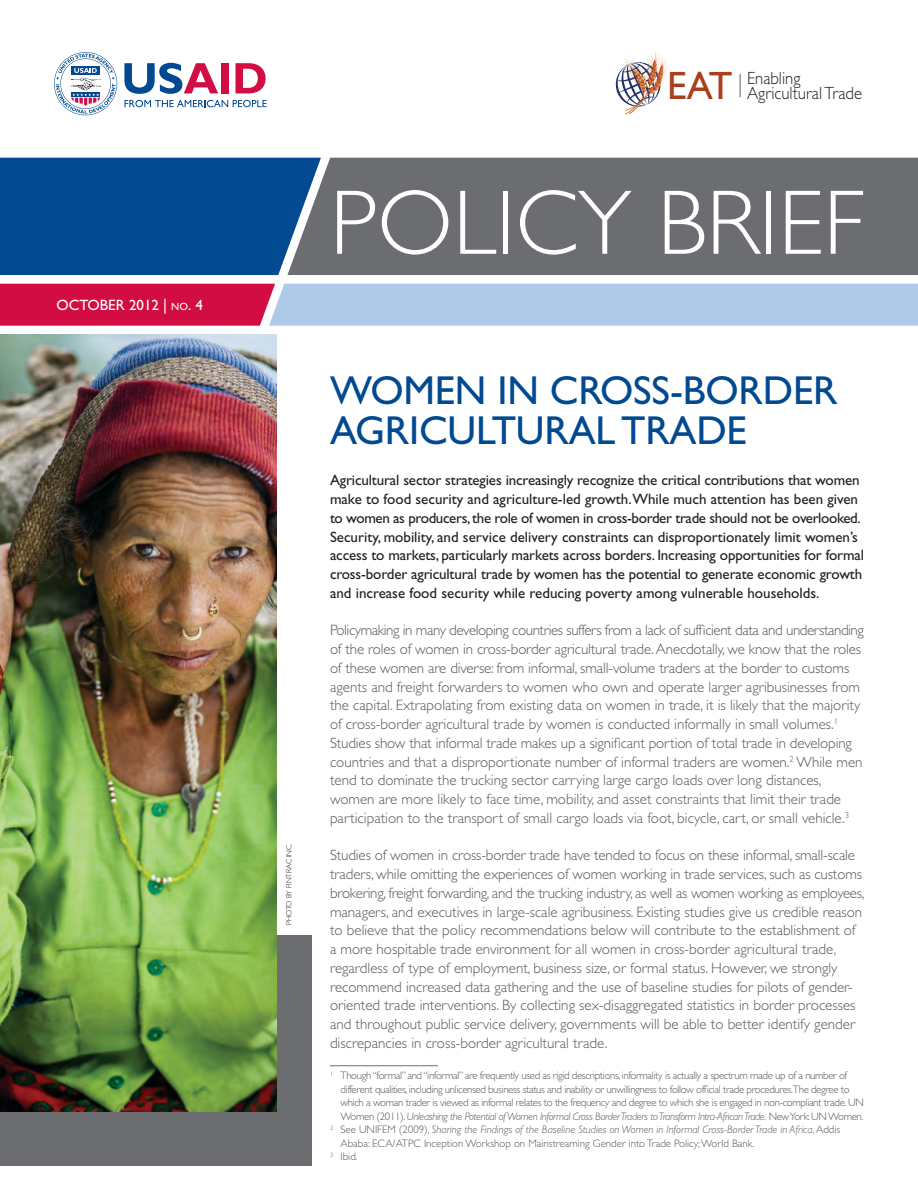
<style>
.page{position:relative;width:918px;height:1188px;background:#fff}
.page>*{position:absolute;margin:0;border:0;box-sizing:border-box;transform-origin:0 0}
.t1{font:300 92.25px "Gill Sans Std";color:#fff}
.t2{font:40.5px/40.5px "Gill Sans Std";letter-spacing:-.005em;color:#014990}
.t3{font:39.75px "Gill Sans Std";color:#a9401d}
.t4{font:300 17.7px/14.7px "Gill Sans Std";color:#231f20;scale:.94 1}
.t5{font:300 15px/18.8px "Gill Sans Std";color:#57585a}
.t6{font:15px/18.8px "Gill Sans Std";letter-spacing:-.01em;color:#231f20}
.t7{font:15px "Gill Sans Std";color:#fff}
.t8{font:300 10.8px "Gill Sans Std";letter-spacing:-.035em;color:#57585a}
.t9{font:italic 300 10.8px "Gill Sans Std";letter-spacing:-.035em;color:#57585a}
.t10{font:italic 300 10.8px "Gill Sans Std";color:#57585a}
.t11{font:300 10.8px "Gill Sans Std";color:#57585a}
.t12{font:300 7.5px "Gill Sans Std";letter-spacing:-.005em;color:#231f20}
.s1{font-size:10.5px}
.s2{font-style:inherit}
.s3{font-style:normal}
</style>
<div class="page">
<svg style="left:124px;top:63px;width:94px;height:31px"></svg>
<div style="left:222px;top:63px;width:7px;height:30px;background:#d20d44"></div>
<svg style="left:236px;top:63px;width:30px;height:30px"></svg>
<svg style="left:124px;top:100px;width:143px;height:7px"></svg>
<svg style="left:54px;top:52px;width:63px;height:63px"></svg>
<img style="left:615px;top:48px;width:53px;height:67px">
<svg style="left:740px;top:74px;width:1px;height:23px"></svg>
<hr style="left:330px;top:1065px;width:108px;height:1px;background:#6c6d70">
<svg style="left:0;top:284px;width:918px;height:42px;background:#ba93b8"></svg>
<div style="left:321px;top:158px;width:597px;height:117px;background:#6c6d70"></div>
<div style="left:0;top:158px;width:321px;height:117px;background:#014990"></div>
<div style="left:0;top:935px;width:312px;height:231px;background:#6c6d70"></div>
<img style="left:0;top:335px;width:276px;height:776px">
<p class="t7" style="left:56px;top:296px;width:148px">October 2012 | <span class="s1">no</span><span class="s2">.</span> 4</p>
<h3 class="t3" style="left:667px;top:63px;width:67px">EAT</h3>
<p class="t4" style="left:747px;top:71px;width:124px">Enabling<br>Agricultural Trade</p>
<h1 class="t1" style="left:330px;top:171px;width:210px">Policy</h1>
<h1 class="t1" style="left:657px;top:171px;width:136px">Brief</h1>
<p class="t12" style="left:285px;top:925px;width:83px;rotate:-90deg">Ph oto BY Fintrac Inc .</p>
<h2 class="t2" style="left:330px;top:370px;width:509px">Women in Cross-Border<br>Agricultural Trade</h2>
<p class="t6" style="left:330px;top:471px;width:535px">Agricultural sector strategies increasingly recognize the critical contributions that women make to food security and agriculture-led growth.While much attention has been given to women as producers, the role of women in cross-border trade should not be overlooked.<br>Security, mobility, and service delivery constraints can disproportionately limit women’s access to markets, particularly markets across borders. Increasing opportunities for formal cross-border agricultural trade by women has the potential to generate economic growth and increase food security while reducing poverty among vulnerable households.</p>
<p class="t5" style="left:330px;top:621px;width:535px">Policymaking in many developing countries suffers from a lack of sufficient data and understanding of the roles of women in cross-border agricultural trade. Anecdotally, we know that the roles of these women are diverse: from informal, small-volume traders at the border to customs agents and freight forwarders to women who own and operate larger agribusinesses from the capital. Extrapolating from existing data on women in trade, it is likely that the majority of cross-border agricultural trade by women is conducted informally in small volumes.<sup>1<br></sup>Studies show that informal trade makes up a significant portion of total trade in developing countries and that a disproportionate number of informal traders are women.<sup>2</sup> While men tend to dominate the trucking sector carrying large cargo loads over long distances, women are more likely to face time, mobility, and asset constraints that limit their trade participation to the transport of small cargo loads via foot, bicycle, cart, or small vehicle.<sup>3</sup></p>
<p class="t5" style="left:330px;top:846px;width:536px">Studies of women in cross-border trade have tended to focus on these informal, small-scale traders, while omitting the experiences of women working in trade services, such as customs brokering, freight forwarding, and the trucking industry, as well as women working as employees, managers, and executives in large-scale agribusiness. Existing studies give us credible reason to believe that the policy recommendations below will contribute to the establishment of a more hospitable trade environment for all women in cross-border agricultural trade, regardless of type of employment, business size, or formal status. However, we strongly recommend increased data gathering and the use of baseline studies for pilots of gender&shy;oriented trade interventions. By collecting sex-disaggregated statistics in border processes and throughout public service delivery, governments will be able to better identify gender discrepancies in cross-border agricultural trade.</p>
<p class="t8" style="left:330px;top:1070px;width:519px"><sup>1</sup> Though “formal” and “informal” are frequently used as rigid descriptions, informality is actually a spectrum made up of a number of</p>
<p class="t8" style="left:341px;top:1083px;width:511px">different qualities, including unlicensed business status and inability or unwillingness to follow official trade procedures.The degree to</p>
<p class="t8" style="left:341px;top:1097px;width:525px">which a woman trader is viewed as informal relates to the frequency and degree to which she is engaged in non-compliant trade. UN</p>
<p class="t9" style="left:341px;top:1110px;width:525px"><span class="s3">Women (2011).</span> Unleashing the Potential of Women Informal Cross Border Traders to Transform Intra-African Trade. <span class="s3">New York: UN Women.</span></p>
<p class="t10" style="left:330px;top:1124px;width:512px"><sup>2</sup> <span class="s3">See UNIFEM (2009),</span> Sharing the Findings of the Baseline Studies on Women in Informal Cross-Border Trade in Africa<span class="s3">, Addis</span></p>
<p class="t11" style="left:341px;top:1137px;width:416px">Ababa: ECA/ATPC Inception Workshop on Mainstreaming Gender into Trade Policy; World Bank.</p>
<p class="t8" style="left:330px;top:1151px;width:29px"><sup>3</sup> Ibid.</p>
</div>
